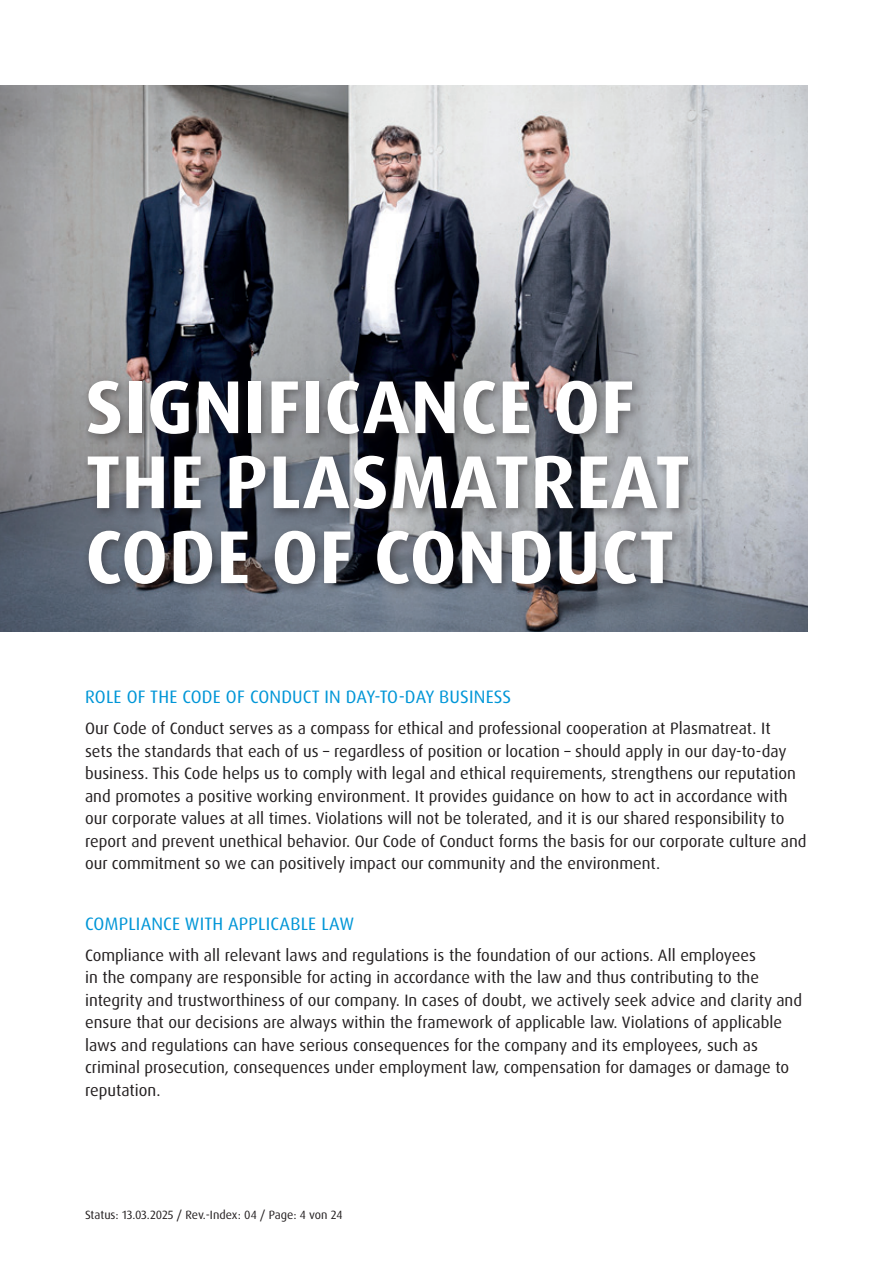
<style>
.page{position:relative;width:893px;height:1263px;background:#fff}
.page>*{position:absolute;margin:0;border:0;box-sizing:border-box;transform-origin:0 0}
.t1{font:700 75px/75px "Dax Pro";letter-spacing:.01em;color:#fff}
.t2{font:18px "Dax Pro";letter-spacing:.01em;color:#0196d7}
.t3{font:16.5px/22.5px "Dax Pro";color:#231f20}
.t4{font:12px "Dax Pro";color:#231f20}
</style>
<div class="page">
<img style="left:0;top:86px;width:808px;height:545px">
<div style="left:82px;top:375px;width:618px;height:221px;background:#231f20;opacity:.5"></div>
<h1 class="t1" style="left:85px;top:370px;width:606px">SIGNIFICANCE OF<br>THE PLASMATREAT<br>CODE OF CONDUCT</h1>
<p class="t2" style="left:85px;top:685px;width:428px">ROLE OF THE CODE OF CONDUCT IN DAY-TO-DAY BUSINESS</p>
<p class="t3" style="left:85px;top:717px;width:723px">Our Code of Conduct serves as a compass for ethical and professional cooperation at Plasmatreat. It<br>sets the standards that each of us – regardless of position or location – should apply in our day-to-day business. This Code helps us to comply with legal and ethical requirements, strengthens our reputation and promotes a positive working environment. It provides guidance on how to act in accordance with our corporate values at all times. Violations will not be tolerated, and it is our shared responsibility to report and prevent unethical behavior. Our Code of Conduct forms the basis for our corporate culture and our commitment so we can positively impact our community and the environment.</p>
<p class="t2" style="left:85px;top:912px;width:271px">COMPLIANCE WITH APPLICABLE LAW</p>
<p class="t3" style="left:85px;top:944px;width:719px">Compliance with all relevant laws and regulations is the foundation of our actions. All employees<br>in the company are responsible for acting in accordance with the law and thus contributing to the integrity and trustworthiness of our company. In cases of doubt, we actively seek advice and clarity and ensure that our decisions are always within the framework of applicable law. Violations of applicable laws and regulations can have serious consequences for the company and its employees, such as criminal prosecution, consequences under employment law, compensation for damages or damage to reputation.</p>
<p class="t4" style="left:85px;top:1207px;width:259px">Status: 13.03.2025 / Rev.-Index: 04 / Page: 4 von 24</p>
</div>
